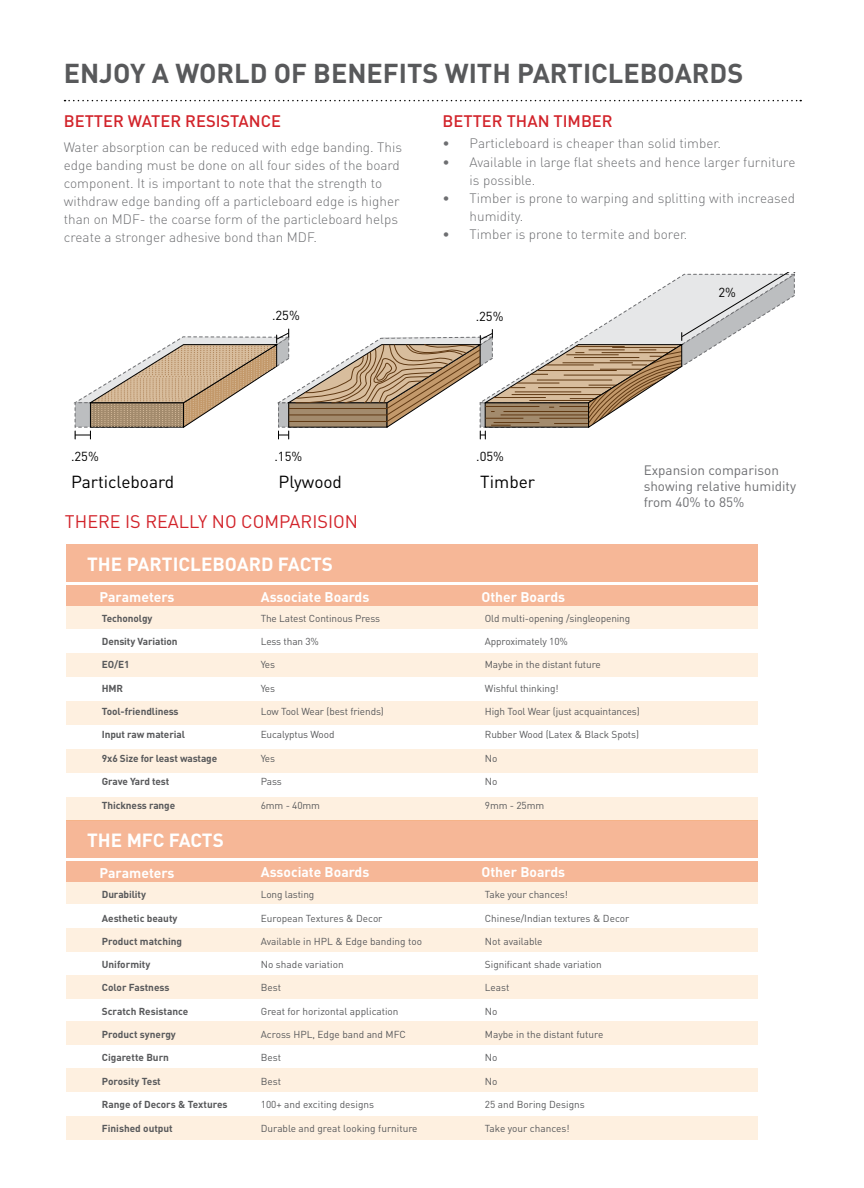
<style>
.page{position:relative;width:864px;height:1188px;background:#fff}
.page>*{position:absolute;margin:0;border:0;box-sizing:border-box;transform-origin:0 0}
.t1{font:700 27px "DIN Pro";color:#58595b}
.t2{font:700 18.9px "DIN Pro";color:#fff}
.t3{font:18px "DIN Pro";color:#d2232a}
.t4{font:17.25px "DIN Pro";color:#000}
.t5{font:500 16.5px "DIN Pro";color:#d2232a}
.t6{font:700 13.95px "DIN Pro";color:#fff}
.t7{font:300 13.5px/18px "DIN Pro";color:#6d6e71}
.t8{font:13.5px/16.2px "DIN Pro";color:#6d6e71}
.t9{font:12.9px "DIN Pro";color:#000}
.t10{font:10.05px "DIN Pro";letter-spacing:-.01em;color:#58595b}
.t11{font:700 10.05px "DIN Pro";letter-spacing:-.01em;color:#58595b}
</style>
<div class="page">
<svg style="left:65px;top:100px;width:736px;height:1px"></svg>
<svg style="left:73px;top:272px;width:722px;height:167px"></svg>
<div style="left:67px;top:821px;width:691px;height:37px;background:#f6b797"></div>
<div style="left:67px;top:545px;width:691px;height:37px;background:#f6b797"></div>
<div style="left:67px;top:605px;width:691px;height:24px;background:#fef0e0"></div>
<div style="left:67px;top:653px;width:691px;height:24px;background:#fef0e0"></div>
<div style="left:67px;top:701px;width:691px;height:24px;background:#fef0e0"></div>
<div style="left:67px;top:749px;width:691px;height:24px;background:#fef0e0"></div>
<div style="left:67px;top:797px;width:691px;height:24px;background:#fef0e0"></div>
<div style="left:67px;top:880px;width:691px;height:24px;background:#fef0e0"></div>
<div style="left:67px;top:928px;width:691px;height:24px;background:#fef0e0"></div>
<div style="left:67px;top:975px;width:691px;height:23px;background:#fef0e0"></div>
<div style="left:67px;top:1022px;width:691px;height:23px;background:#fef0e0"></div>
<div style="left:67px;top:1068px;width:691px;height:24px;background:#fef0e0"></div>
<div style="left:67px;top:1116px;width:691px;height:23px;background:#fef0e0"></div>
<div style="left:67px;top:586px;width:691px;height:20px;background:#f6b797"></div>
<div style="left:67px;top:862px;width:691px;height:20px;background:#f6b797"></div>
<h1 class="t1" style="left:64px;top:55px;width:681px">ENJOY A WORLD OF BENEFITS WITH PARTICLEBOARDS</h1>
<h3 class="t5" style="left:64px;top:110px;width:219px">BETTER WATER RESISTANCE</h3>
<p class="t7" style="left:64px;top:138px;width:340px">Water absorption can be reduced with edge banding. This edge banding must be done on all four sides of the board component. It is important to note that the strength to withdraw edge banding off a particleboard edge is higher than on MDF- the coarse form of the particleboard helps create a stronger adhesive bond than MDF.</p>
<h3 class="t5" style="left:443px;top:110px;width:172px">BETTER THAN TIMBER</h3>
<h3 class="t7" style="left:443px;top:134px;width:280px">• Particleboard is cheaper than solid timber.</h3>
<h3 class="t7" style="left:470px;top:152px;width:327px;text-indent:-27px">• Available in large flat sheets and hence larger furniture is possible.</h3>
<h3 class="t7" style="left:470px;top:188px;width:327px;text-indent:-27px">• Timber is prone to warping and splitting with increased humidity.</h3>
<h3 class="t7" style="left:443px;top:225px;width:246px">• Timber is prone to termite and borer.</h3>
<p class="t9" style="left:71px;top:447px;width:29px">.25%</p>
<p class="t9" style="left:272px;top:307px;width:29px">.25%</p>
<p class="t9" style="left:476px;top:307px;width:29px">.25%</p>
<p class="t9" style="left:274px;top:447px;width:29px">.15%</p>
<p class="t9" style="left:476px;top:447px;width:29px">.05%</p>
<h3 class="t4" style="left:71px;top:470px;width:105px">Particleboard</h3>
<h3 class="t4" style="left:279px;top:470px;width:65px">Plywood</h3>
<h3 class="t4" style="left:480px;top:470px;width:56px">Timber</h3>
<h3 class="t3" style="left:65px;top:510px;width:295px">THERE IS REALLY NO COMPARISION</h3>
<h2 class="t2" style="left:87px;top:552px;width:247px">THE PARTICLEBOARD FACTS</h2>
<h3 class="t6" style="left:100px;top:588px;width:77px">Parameters</h3>
<h3 class="t6" style="left:261px;top:588px;width:110px">Associate Boards</h3>
<h3 class="t6" style="left:481px;top:588px;width:85px">Other Boards</h3>
<p class="t9" style="left:718px;top:284px;width:19px">2%</p>
<h3 class="t8" style="left:644px;top:461px;width:154px">Expansion comparison showing relative humidity from 40% to 85%</h3>
<p class="t11" style="left:102px;top:611px;width:52px">Techonolgy</p>
<p class="t10" style="left:261px;top:611px;width:121px">The Latest Continous Press</p>
<p class="t10" style="left:485px;top:611px;width:147px">Old multi-opening /singleopening</p>
<p class="t11" style="left:102px;top:635px;width:77px">Density Variation</p>
<p class="t10" style="left:261px;top:635px;width:60px">Less than 3%</p>
<p class="t10" style="left:485px;top:635px;width:85px">Approximately 10%</p>
<p class="t11" style="left:102px;top:658px;width:29px">EO/E1</p>
<p class="t10" style="left:261px;top:658px;width:16px">Yes</p>
<p class="t10" style="left:485px;top:658px;width:117px">Maybe in the distant future</p>
<p class="t11" style="left:102px;top:681px;width:23px">HMR</p>
<p class="t10" style="left:261px;top:681px;width:16px">Yes</p>
<p class="t10" style="left:485px;top:681px;width:75px">Wishful thinking!</p>
<p class="t11" style="left:102px;top:705px;width:78px">Tool-friendliness</p>
<p class="t10" style="left:261px;top:705px;width:125px">Low Tool Wear (best friends)</p>
<p class="t10" style="left:485px;top:705px;width:156px">High Tool Wear (just acquaintances)</p>
<p class="t11" style="left:102px;top:728px;width:85px">Input raw material</p>
<p class="t10" style="left:261px;top:728px;width:75px">Eucalyptus Wood</p>
<p class="t10" style="left:485px;top:728px;width:156px">Rubber Wood (Latex &amp; Black Spots)</p>
<p class="t11" style="left:102px;top:751px;width:117px">9x6 Size for least wastage</p>
<p class="t10" style="left:261px;top:751px;width:16px">Yes</p>
<p class="t10" style="left:485px;top:751px;width:14px">No</p>
<p class="t11" style="left:102px;top:774px;width:69px">Grave Yard test</p>
<p class="t10" style="left:261px;top:774px;width:22px">Pass</p>
<p class="t10" style="left:485px;top:774px;width:14px">No</p>
<p class="t11" style="left:102px;top:798px;width:75px">Thickness range</p>
<p class="t10" style="left:261px;top:798px;width:61px">6mm - 40mm</p>
<p class="t10" style="left:485px;top:798px;width:61px">9mm - 25mm</p>
<h2 class="t2" style="left:87px;top:828px;width:138px">THE MFC FACTS</h2>
<h3 class="t6" style="left:100px;top:864px;width:77px">Parameters</h3>
<h3 class="t6" style="left:261px;top:863px;width:110px">Associate Boards</h3>
<h3 class="t6" style="left:481px;top:863px;width:85px">Other Boards</h3>
<p class="t11" style="left:102px;top:888px;width:46px">Durability</p>
<p class="t10" style="left:261px;top:888px;width:55px">Long lasting</p>
<p class="t10" style="left:485px;top:888px;width:85px">Take your chances!</p>
<p class="t11" style="left:102px;top:911px;width:77px">Aesthetic beauty</p>
<p class="t10" style="left:261px;top:911px;width:123px">European Textures &amp; Decor</p>
<p class="t10" style="left:485px;top:911px;width:146px">Chinese/Indian textures &amp; Decor</p>
<p class="t11" style="left:102px;top:934px;width:82px">Product matching</p>
<p class="t10" style="left:261px;top:934px;width:163px">Available in HPL &amp; Edge banding too</p>
<p class="t10" style="left:485px;top:934px;width:59px">Not available</p>
<p class="t11" style="left:102px;top:958px;width:50px">Uniformity</p>
<p class="t10" style="left:261px;top:958px;width:84px">No shade variation</p>
<p class="t10" style="left:485px;top:958px;width:118px">Significant shade variation</p>
<p class="t11" style="left:102px;top:981px;width:69px">Color Fastness</p>
<p class="t10" style="left:261px;top:981px;width:22px">Best</p>
<p class="t10" style="left:485px;top:981px;width:26px">Least</p>
<p class="t11" style="left:102px;top:1004px;width:88px">Scratch Resistance</p>
<p class="t10" style="left:261px;top:1004px;width:139px">Great for horizontal application</p>
<p class="t10" style="left:485px;top:1004px;width:14px">No</p>
<p class="t11" style="left:102px;top:1028px;width:76px">Product synergy</p>
<p class="t10" style="left:261px;top:1028px;width:146px">Across HPL, Edge band and MFC</p>
<p class="t10" style="left:485px;top:1028px;width:120px">Maybe in the distant future</p>
<p class="t11" style="left:102px;top:1051px;width:69px">Cigarette Burn</p>
<p class="t10" style="left:261px;top:1051px;width:22px">Best</p>
<p class="t10" style="left:485px;top:1051px;width:14px">No</p>
<p class="t11" style="left:102px;top:1074px;width:60px">Porosity Test</p>
<p class="t10" style="left:261px;top:1074px;width:22px">Best</p>
<p class="t10" style="left:485px;top:1074px;width:14px">No</p>
<p class="t11" style="left:102px;top:1098px;width:127px">Range of Decors &amp; Textures</p>
<p class="t10" style="left:261px;top:1098px;width:115px">100+ and exciting designs</p>
<p class="t10" style="left:485px;top:1098px;width:101px">25 and Boring Designs</p>
<p class="t11" style="left:102px;top:1121px;width:73px">Finished output</p>
<p class="t10" style="left:261px;top:1121px;width:158px">Durable and great looking furniture</p>
<p class="t10" style="left:485px;top:1121px;width:86px">Take your chances!</p>
</div>
